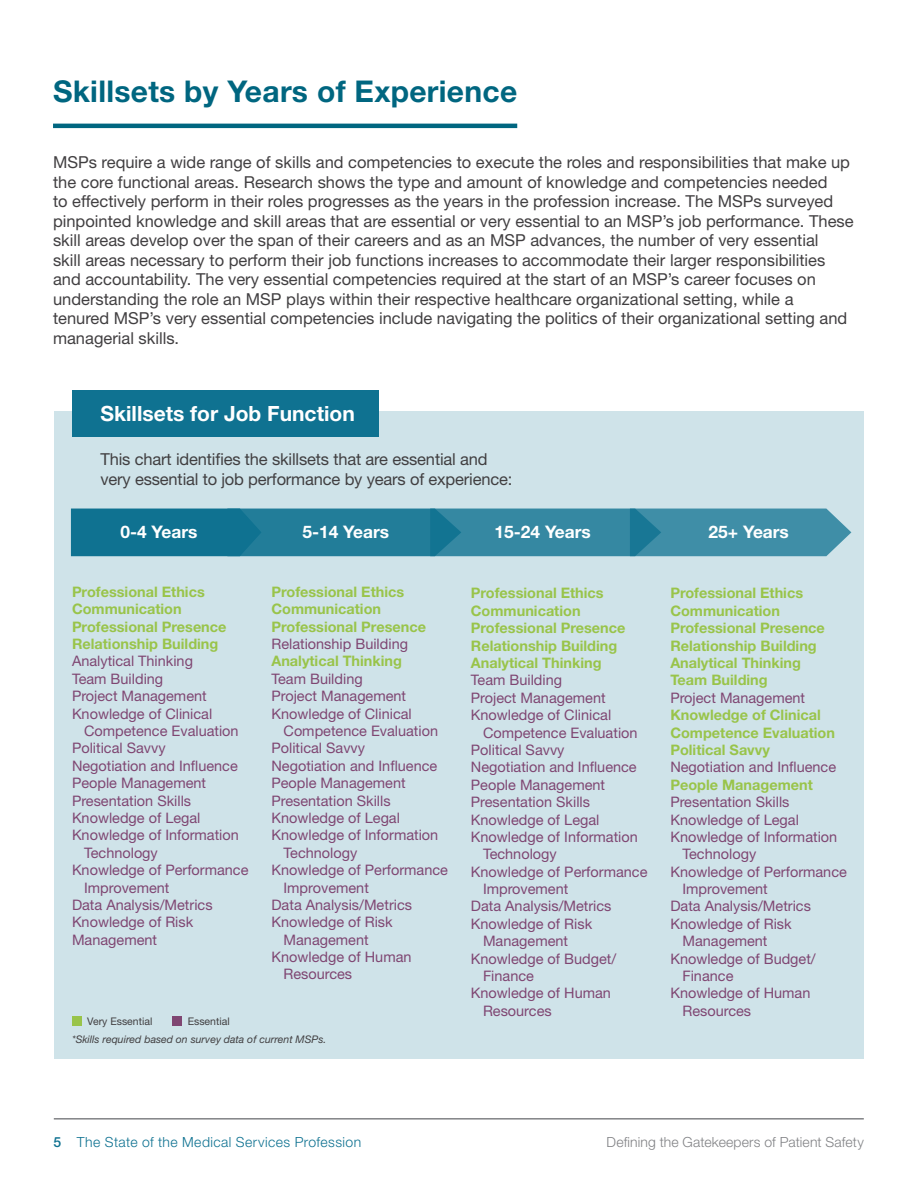
<style>
.page{position:relative;width:918px;height:1188px;background:#fff}
.page>*{position:absolute;margin:0;border:0;box-sizing:border-box;transform-origin:0 0}
._2_Blue_Header{font:700 30px "Helvetica Neue LT Std";letter-spacing:.01em;color:#006680}
.Sidebar_Header{font:700 21px "Helvetica Neue LT Std";color:#fff}
.SubHeader{font:700 17.4px "Helvetica Neue LT Std";color:#fff}
._2_Blue_Header-2{font:16.5px/19.5px "Helvetica Neue LT Std";color:#413f41}
.SubHeader-2{font:16.5px/19.5px "Helvetica Neue LT Std";letter-spacing:-.01em;color:#413f41}
.List{font:14.55px "Helvetica Neue LT Std";color:#7f4672}
.List-2{font:700 14.55px "Helvetica Neue LT Std";color:#99c44a}
.t1{font:300 13.95px "Helvetica Neue LT Std";letter-spacing:.03em;color:#0f7291}
.t2{font:300 13.95px "Helvetica Neue LT Std";letter-spacing:.01em;color:#818285}
.SubHeader-3{font:italic 10.5px "Helvetica Neue LT Std";color:#413f41}
.SubHeader-4{font:10.5px "Helvetica Neue LT Std";color:#413f41}
.s1{font-weight:500}
</style>
<div class="page">
<div style="left:54px;top:411px;width:810px;height:647px;background:#cfe3e9"></div>
<div style="left:72px;top:390px;width:307px;height:46px;background:#0f7291"></div>
<hr style="left:53px;top:124px;width:464px;height:4px;background:#006680">
<svg style="left:71px;top:509px;width:780px;height:47px"></svg>
<hr style="left:54px;top:1118px;width:810px;height:2px;background:#818285">
<div style="left:72px;top:1016px;width:9px;height:10px;background:#99c44a"></div>
<div style="left:172px;top:1016px;width:10px;height:10px;background:#7f4672"></div>
<p class="_2_Blue_Header" style="left:53px;top:73px;width:466px">Skillsets by Years of Experience</p>
<p class="_2_Blue_Header-2" style="left:53px;top:153px;width:802px">MSPs require a wide range of skills and competencies to execute the roles and responsibilities that make up the core functional areas. Research shows the type and amount of knowledge and competencies needed<br>to effectively perform in their roles progresses as the years in the profession increase. The MSPs surveyed pinpointed knowledge and skill areas that are essential or very essential to an MSP’s job performance. These skill areas develop over the span of their careers and as an MSP advances, the number of very essential<br>skill areas necessary to perform their job functions increases to accommodate their larger responsibilities and accountability. The very essential competencies required at the start of an MSP’s career focuses on understanding the role an MSP plays within their respective healthcare organizational setting, while a tenured MSP’s very essential competencies include navigating the politics of their organizational setting and managerial skills.</p>
<p class="Sidebar_Header" style="left:100px;top:400px;width:256px">Skillsets for Job Function</p>
<p class="SubHeader-2" style="left:100px;top:450px;width:413px">This chart identifies the skillsets that are essential and very essential to job performance by years of experience:</p>
<p class="SubHeader" style="left:121px;top:521px;width:79px">0-4 Years</p>
<p class="SubHeader" style="left:302px;top:521px;width:88px">5-14 Years</p>
<p class="SubHeader" style="left:495px;top:521px;width:98px">15-24 Years</p>
<p class="SubHeader" style="left:709px;top:521px;width:82px">25+ Years</p>
<p class="List-2" style="left:72px;top:583px;width:134px">Professional Ethics</p>
<p class="List-2" style="left:72px;top:600px;width:111px">Communication</p>
<p class="List-2" style="left:72px;top:618px;width:156px">Professional Presence</p>
<p class="List-2" style="left:72px;top:635px;width:148px">Relationship Building</p>
<p class="List" style="left:72px;top:653px;width:123px">Analytical Thinking</p>
<p class="List" style="left:72px;top:670px;width:93px">Team Building</p>
<p class="List" style="left:72px;top:687px;width:136px">Project Management</p>
<p class="List" style="left:72px;top:705px;width:142px">Knowledge of Clinical</p>
<p class="List" style="left:84px;top:722px;width:156px">Competence Evaluation</p>
<p class="List" style="left:72px;top:740px;width:95px">Political Savvy</p>
<p class="List" style="left:72px;top:757px;width:167px">Negotiation and Influence</p>
<p class="List" style="left:72px;top:774px;width:136px">People Management</p>
<p class="List" style="left:72px;top:792px;width:121px">Presentation Skills</p>
<p class="List" style="left:72px;top:809px;width:130px">Knowledge of Legal</p>
<p class="List" style="left:72px;top:827px;width:168px">Knowledge of Information</p>
<p class="List" style="left:84px;top:844px;width:75px">Technology</p>
<p class="List" style="left:72px;top:861px;width:178px">Knowledge of Performance</p>
<p class="List" style="left:84px;top:879px;width:87px">Improvement</p>
<p class="List" style="left:72px;top:896px;width:142px">Data Analysis/Metrics</p>
<p class="List" style="left:72px;top:913px;width:123px">Knowledge of Risk</p>
<p class="List" style="left:72px;top:931px;width:87px">Management</p>
<p class="SubHeader-4" style="left:87px;top:1015px;width:67px">Very Essential</p>
<p class="SubHeader-4" style="left:188px;top:1015px;width:43px">Essential</p>
<p class="List-2" style="left:271px;top:583px;width:134px">Professional Ethics</p>
<p class="List-2" style="left:271px;top:600px;width:111px">Communication</p>
<p class="List-2" style="left:271px;top:618px;width:156px">Professional Presence</p>
<p class="List" style="left:271px;top:635px;width:138px">Relationship Building</p>
<p class="List-2" style="left:271px;top:652px;width:132px">Analytical Thinking</p>
<p class="List" style="left:271px;top:670px;width:93px">Team Building</p>
<p class="List" style="left:271px;top:687px;width:136px">Project Management</p>
<p class="List" style="left:271px;top:705px;width:142px">Knowledge of Clinical</p>
<p class="List" style="left:284px;top:722px;width:156px">Competence Evaluation</p>
<p class="List" style="left:271px;top:740px;width:95px">Political Savvy</p>
<p class="List" style="left:271px;top:757px;width:167px">Negotiation and Influence</p>
<p class="List" style="left:271px;top:774px;width:136px">People Management</p>
<p class="List" style="left:271px;top:792px;width:121px">Presentation Skills</p>
<p class="List" style="left:271px;top:809px;width:130px">Knowledge of Legal</p>
<p class="List" style="left:271px;top:827px;width:168px">Knowledge of Information</p>
<p class="List" style="left:284px;top:844px;width:75px">Technology</p>
<p class="List" style="left:271px;top:861px;width:178px">Knowledge of Performance</p>
<p class="List" style="left:284px;top:879px;width:87px">Improvement</p>
<p class="List" style="left:271px;top:896px;width:142px">Data Analysis/Metrics</p>
<p class="List" style="left:271px;top:913px;width:123px">Knowledge of Risk</p>
<p class="List" style="left:284px;top:931px;width:87px">Management</p>
<p class="List" style="left:271px;top:948px;width:142px">Knowledge of Human</p>
<p class="List" style="left:284px;top:966px;width:70px">Resources</p>
<p class="SubHeader-3" style="left:72px;top:1033px;width:256px">*Skills required based on survey data of current MSPs.</p>
<p class="List-2" style="left:471px;top:584px;width:134px">Professional Ethics</p>
<p class="List-2" style="left:471px;top:602px;width:111px">Communication</p>
<p class="List-2" style="left:471px;top:619px;width:156px">Professional Presence</p>
<p class="List-2" style="left:471px;top:636px;width:148px">Relationship Building</p>
<p class="List-2" style="left:471px;top:654px;width:132px">Analytical Thinking</p>
<p class="List" style="left:471px;top:672px;width:93px">Team Building</p>
<p class="List" style="left:471px;top:689px;width:136px">Project Management</p>
<p class="List" style="left:471px;top:706px;width:142px">Knowledge of Clinical</p>
<p class="List" style="left:483px;top:724px;width:156px">Competence Evaluation</p>
<p class="List" style="left:471px;top:741px;width:95px">Political Savvy</p>
<p class="List" style="left:471px;top:758px;width:167px">Negotiation and Influence</p>
<p class="List" style="left:471px;top:776px;width:136px">People Management</p>
<p class="List" style="left:471px;top:793px;width:121px">Presentation Skills</p>
<p class="List" style="left:471px;top:811px;width:130px">Knowledge of Legal</p>
<p class="List" style="left:471px;top:828px;width:168px">Knowledge of Information</p>
<p class="List" style="left:483px;top:845px;width:75px">Technology</p>
<p class="List" style="left:471px;top:863px;width:178px">Knowledge of Performance</p>
<p class="List" style="left:483px;top:880px;width:87px">Improvement</p>
<p class="List" style="left:471px;top:898px;width:142px">Data Analysis/Metrics</p>
<p class="List" style="left:471px;top:915px;width:123px">Knowledge of Risk</p>
<p class="List" style="left:483px;top:932px;width:87px">Management</p>
<p class="List" style="left:471px;top:950px;width:147px">Knowledge of Budget/</p>
<p class="List" style="left:483px;top:967px;width:52px">Finance</p>
<p class="List" style="left:471px;top:985px;width:142px">Knowledge of Human</p>
<p class="List" style="left:483px;top:1002px;width:70px">Resources</p>
<p class="List-2" style="left:670px;top:584px;width:134px">Professional Ethics</p>
<p class="List-2" style="left:670px;top:602px;width:111px">Communication</p>
<p class="List-2" style="left:670px;top:619px;width:156px">Professional Presence</p>
<p class="List-2" style="left:670px;top:636px;width:148px">Relationship Building</p>
<p class="List-2" style="left:670px;top:654px;width:132px">Analytical Thinking</p>
<p class="List-2" style="left:670px;top:671px;width:99px">Team Building</p>
<p class="List" style="left:670px;top:689px;width:136px">Project Management</p>
<p class="List-2" style="left:670px;top:706px;width:152px">Knowledge of Clinical</p>
<p class="List-2" style="left:670px;top:723px;width:166px">Competence Evaluation</p>
<p class="List-2" style="left:670px;top:741px;width:101px">Political Savvy</p>
<p class="List" style="left:670px;top:758px;width:167px">Negotiation and Influence</p>
<p class="List-2" style="left:670px;top:776px;width:144px">People Management</p>
<p class="List" style="left:670px;top:793px;width:121px">Presentation Skills</p>
<p class="List" style="left:670px;top:811px;width:130px">Knowledge of Legal</p>
<p class="List" style="left:670px;top:828px;width:168px">Knowledge of Information</p>
<p class="List" style="left:682px;top:845px;width:75px">Technology</p>
<p class="List" style="left:670px;top:863px;width:178px">Knowledge of Performance</p>
<p class="List" style="left:682px;top:880px;width:87px">Improvement</p>
<p class="List" style="left:670px;top:898px;width:142px">Data Analysis/Metrics</p>
<p class="List" style="left:670px;top:915px;width:123px">Knowledge of Risk</p>
<p class="List" style="left:682px;top:932px;width:87px">Management</p>
<p class="List" style="left:670px;top:950px;width:147px">Knowledge of Budget/</p>
<p class="List" style="left:682px;top:967px;width:52px">Finance</p>
<p class="List" style="left:670px;top:985px;width:142px">Knowledge of Human</p>
<p class="List" style="left:682px;top:1002px;width:70px">Resources</p>
<p class="t1" style="left:54px;top:1134px;width:309px"><span class="s1">5</span> The State of the Medical Services Profession</p>
<p class="t2" style="left:607px;top:1134px;width:259px">Defining the Gatekeepers of Patient Safety</p>
</div>
